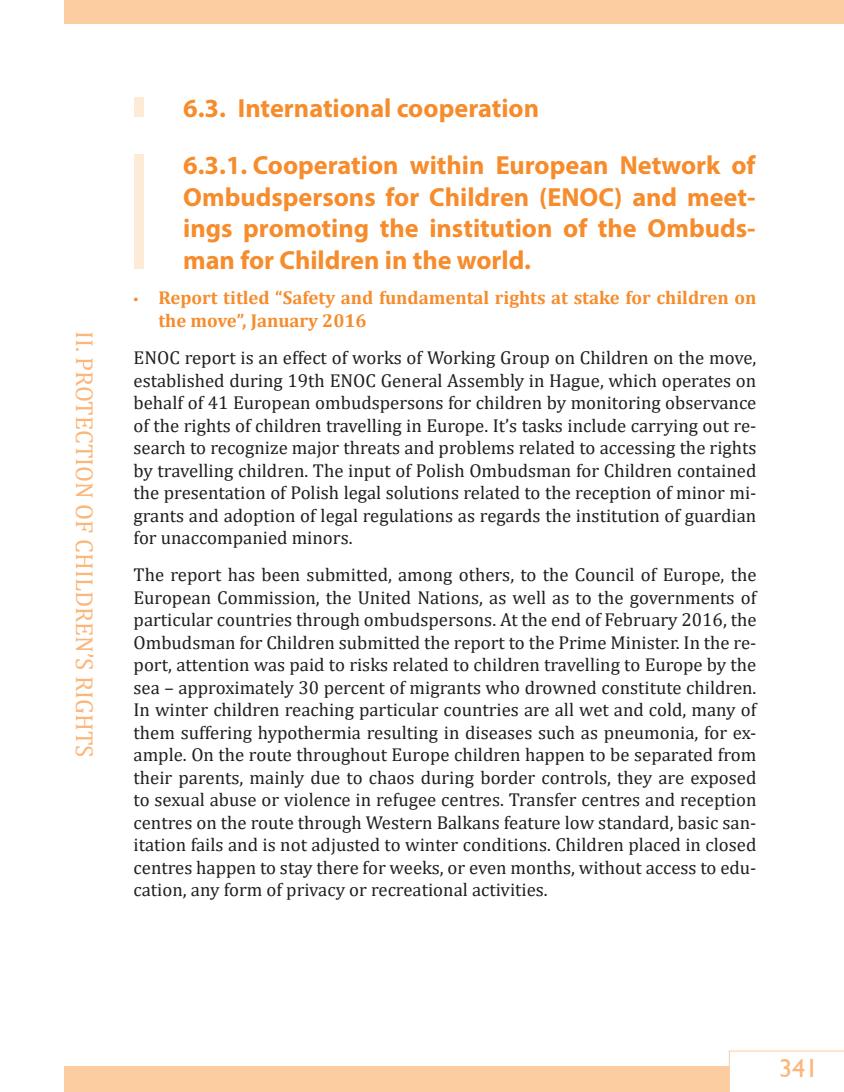
<style>
.page{position:relative;width:844px;height:1092px;background:#fff}
.page>*{position:absolute;margin:0;border:0;box-sizing:border-box;transform-origin:0 0}
.t1{font:700 26.25px/31.5px "Myriad Pro";color:#f68c2c}
.t2{font:26.25px "Gill Sans";color:#fbb67a}
.t3{font:24.5px "Cambria";color:#fbb67a}
.t4{font:18.72px/22.4px "Cambria";color:#231f20;text-align:justify}
.t5{font:700 18.72px/22.4px "Cambria";color:#f68c2c}
.s1{font-family:"Myriad Pro";font-weight:400;font-size:17.5px}
</style>
<div class="page">
<div style="left:64px;top:0;width:780px;height:24px;background:#fccda1"></div>
<div style="left:64px;top:1065px;width:780px;height:27px;background:#fccda1"></div>
<div style="left:134px;top:98px;width:9px;height:19px;background:#feebd7"></div>
<div style="left:134px;top:155px;width:9px;height:114px;background:#feebd7"></div>
<div style="left:729px;top:1051px;width:115px;height:41px;background:#fff"></div>
<h2 class="t3" style="left:99px;top:331px;width:428px;rotate:90deg">II. PROTECTION OF CHILDREN’S RIGHTS</h2>
<h1 class="t1" style="left:183px;top:79px;width:574px;line-height:57.1px">6.3. International cooperation<br>6.3.1. Cooperation within European Network of</h1>
<h1 class="t1" style="left:183px;top:180px;width:574px;text-align:justify">Ombudspersons for Children (ENOC) and meet&shy;ings promoting the institution of the Ombuds&shy;man for Children in the world.</h1>
<p class="t5" style="left:158px;top:286px;width:599px;text-indent:-25px"><span class="s1">•</span> Report titled “Safety and fundamental rights at stake for children on the move”, January 2016</p>
<p class="t4" style="left:134px;top:346px;width:624px">ENOC report is an effect of works of Working Group on Children on the move, established during 19th ENOC General Assembly in Hague, which operates on behalf of 41 European ombudspersons for children by monitoring observance of the rights of children travelling in Europe. It’s tasks include carrying out re&shy;search to recognize major threats and problems related to accessing the rights by travelling children. The input of Polish Ombudsman for Children contained the presentation of Polish legal solutions related to the reception of minor mi&shy;grants and adoption of legal regulations as regards the institution of guardian for unaccompanied minors.</p>
<p class="t4" style="left:134px;top:564px;width:624px">The report has been submitted, among others, to the Council of Europe, the European Commission, the United Nations, as well as to the governments of particular countries through ombudspersons. At the end of February 2016, the Ombudsman for Children submitted the report to the Prime Minister. In the re&shy;port, attention was paid to risks related to children travelling to Europe by the sea – approximately 30 percent of migrants who drowned constitute children.<br>In winter children reaching particular countries are all wet and cold, many of them suffering hypothermia resulting in diseases such as pneumonia, for ex&shy;ample. On the route throughout Europe children happen to be separated from their parents, mainly due to chaos during border controls, they are exposed to sexual abuse or violence in refugee centres. Transfer centres and reception centres on the route through Western Balkans feature low standard, basic san&shy;itation fails and is not adjusted to winter conditions. Children placed in closed centres happen to stay there for weeks, or even months, without access to edu&shy;cation, any form of privacy or recreational activities.</p>
<h1 class="t2" style="left:779px;top:1052px;width:41px">341</h1>
</div>
